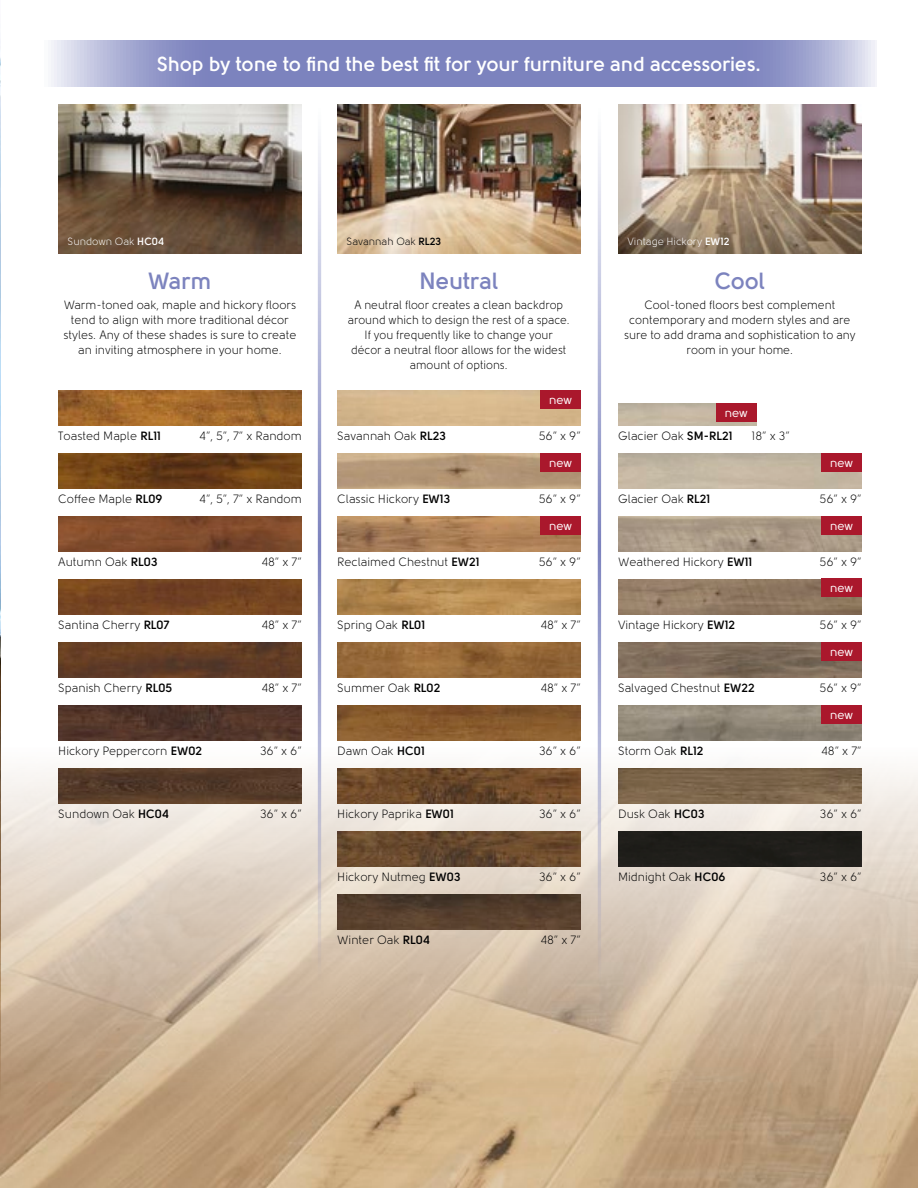
<style>
.page{position:relative;width:918px;height:1188px;background:#fff}
.page>*{position:absolute;margin:0;border:0;box-sizing:border-box;transform-origin:0 0}
.t1{font:700 23.4px "Solomon";color:#7c83be}
.t2{font:700 20.25px "Solomon";letter-spacing:.005em;color:#fff}
.t3{font:12px/15px "Solomon";color:#000;text-align:center}
.t4{font:12px/15px "Solomon";color:#000;text-align:center;scale:.95 1}
.t5{font:12px "Solomon";color:#fff}
.t6{font:10.5px "Solomon";color:#fff}
.t7{font:10.5px "Solomon";color:#000}
.s1{font-weight:700}
</style>
<div class="page">
<img style="left:0;top:41px;width:1px;height:707px">
<img style="left:0;top:748px;width:918px;height:440px">
<hr style="left:318px;top:105px;width:3px;height:875px;background:#7c83be">
<hr style="left:598px;top:105px;width:3px;height:875px;background:#7c83be">
<svg style="left:51px;top:41px;width:826px;height:46px;background:#8c92c5"></svg>
<img style="left:618px;top:453px;width:244px;height:36px">
<img style="left:618px;top:516px;width:244px;height:36px">
<img style="left:618px;top:705px;width:244px;height:36px">
<img style="left:618px;top:768px;width:244px;height:36px">
<div style="left:618px;top:831px;width:244px;height:36px;background:#1f1e1a"></div>
<img style="left:618px;top:579px;width:244px;height:36px">
<img style="left:337px;top:390px;width:244px;height:36px">
<img style="left:337px;top:516px;width:244px;height:36px">
<img style="left:337px;top:642px;width:244px;height:36px">
<img style="left:337px;top:768px;width:244px;height:36px">
<img style="left:337px;top:831px;width:244px;height:36px">
<img style="left:337px;top:579px;width:244px;height:36px">
<img style="left:337px;top:894px;width:244px;height:36px">
<img style="left:58px;top:390px;width:244px;height:36px">
<img style="left:58px;top:516px;width:244px;height:36px">
<img style="left:58px;top:579px;width:244px;height:36px">
<img style="left:58px;top:705px;width:244px;height:36px">
<img style="left:58px;top:453px;width:244px;height:36px">
<img style="left:58px;top:768px;width:244px;height:36px">
<img style="left:337px;top:705px;width:244px;height:36px">
<img style="left:58px;top:105px;width:244px;height:148px">
<img style="left:337px;top:105px;width:244px;height:148px">
<img style="left:618px;top:105px;width:244px;height:148px">
<img style="left:618px;top:642px;width:244px;height:36px">
<div style="left:541px;top:390px;width:40px;height:18px;background:#aa182c"></div>
<div style="left:541px;top:516px;width:40px;height:18px;background:#aa182c"></div>
<div style="left:821px;top:453px;width:41px;height:18px;background:#aa182c"></div>
<div style="left:821px;top:516px;width:41px;height:18px;background:#aa182c"></div>
<div style="left:821px;top:579px;width:41px;height:18px;background:#aa182c"></div>
<div style="left:821px;top:642px;width:41px;height:18px;background:#aa182c"></div>
<div style="left:821px;top:705px;width:41px;height:18px;background:#aa182c"></div>
<img style="left:337px;top:453px;width:244px;height:36px">
<div style="left:541px;top:453px;width:40px;height:18px;background:#aa182c"></div>
<img style="left:58px;top:642px;width:244px;height:36px">
<div style="left:716px;top:404px;width:40px;height:18px;background:#aa182c"></div>
<p class="t2" style="left:157px;top:52px;width:605px">Shop by tone to find the best fit for your furniture and accessories.</p>
<p class="t6" style="left:68px;top:236px;width:98px">Sundown Oak <span class="s1">HC04</span></p>
<p class="t7" style="left:347px;top:236px;width:96px">Savannah Oak <span class="s1">RL23</span></p>
<p class="t6" style="left:627px;top:236px;width:104px">Vintage Hickory <span class="s1">EW12</span></p>
<p class="t1" style="left:148px;top:267px;width:65px">Warm</p>
<p class="t3" style="left:64px;top:297px;width:234px">Warm-toned oak, maple and hickory floors tend to align with more traditional décor styles. Any of these shades is sure to create an inviting atmosphere in your home.</p>
<p class="t1" style="left:420px;top:267px;width:80px">Neutral</p>
<p class="t4" style="left:348px;top:297px;width:235px">A neutral floor creates a clean backdrop around which to design the rest of a space.<br>If you frequently like to change your<br>décor a neutral floor allows for the widest amount of options.</p>
<p class="t1" style="left:715px;top:267px;width:52px">Cool</p>
<p class="t3" style="left:624px;top:297px;width:233px">Cool-toned floors best complement contemporary and modern styles and are sure to add drama and sophistication to any room in your home.</p>
<p class="t5" style="left:549px;top:393px;width:24px">new</p>
<p class="t5" style="left:725px;top:406px;width:24px">new</p>
<p class="t3" style="left:58px;top:428px;width:104px">Toasted Maple <span class="s1">RL11</span></p>
<p class="t3" style="left:200px;top:428px;width:104px">4”, 5”, 7” x Random</p>
<p class="t3" style="left:337px;top:428px;width:110px">Savannah Oak <span class="s1">RL23</span></p>
<p class="t3" style="left:539px;top:428px;width:43px">56” x 9”</p>
<p class="t3" style="left:618px;top:428px;width:116px">Glacier Oak <span class="s1">SM-RL21</span></p>
<p class="t3" style="left:752px;top:428px;width:40px">18” x 3”</p>
<p class="t5" style="left:549px;top:456px;width:24px">new</p>
<p class="t5" style="left:830px;top:456px;width:24px">new</p>
<p class="t3" style="left:58px;top:491px;width:106px">Coffee Maple <span class="s1">RL09</span></p>
<p class="t3" style="left:200px;top:491px;width:104px">4”, 5”, 7” x Random</p>
<p class="t3" style="left:337px;top:491px;width:115px">Classic Hickory <span class="s1">EW13</span></p>
<p class="t3" style="left:539px;top:491px;width:43px">56” x 9”</p>
<p class="t3" style="left:618px;top:491px;width:94px">Glacier Oak <span class="s1">RL21</span></p>
<p class="t3" style="left:820px;top:491px;width:43px">56” x 9”</p>
<p class="t5" style="left:549px;top:519px;width:24px">new</p>
<p class="t5" style="left:830px;top:519px;width:24px">new</p>
<p class="t3" style="left:58px;top:554px;width:101px">Autumn Oak <span class="s1">RL03</span></p>
<p class="t3" style="left:262px;top:554px;width:42px">48” x 7”</p>
<p class="t3" style="left:337px;top:554px;width:144px">Reclaimed Chestnut <span class="s1">EW21</span></p>
<p class="t3" style="left:539px;top:554px;width:43px">56” x 9”</p>
<p class="t3" style="left:618px;top:554px;width:136px">Weathered Hickory <span class="s1">EW11</span></p>
<p class="t3" style="left:820px;top:554px;width:43px">56” x 9”</p>
<p class="t5" style="left:830px;top:582px;width:24px">new</p>
<p class="t3" style="left:58px;top:617px;width:113px">Santina Cherry <span class="s1">RL07</span></p>
<p class="t3" style="left:262px;top:617px;width:42px">48” x 7”</p>
<p class="t3" style="left:337px;top:617px;width:90px">Spring Oak <span class="s1">RL01</span></p>
<p class="t3" style="left:541px;top:617px;width:42px">48” x 7”</p>
<p class="t3" style="left:618px;top:617px;width:119px">Vintage Hickory <span class="s1">EW12</span></p>
<p class="t3" style="left:820px;top:617px;width:43px">56” x 9”</p>
<p class="t5" style="left:830px;top:645px;width:24px">new</p>
<p class="t3" style="left:58px;top:680px;width:116px">Spanish Cherry <span class="s1">RL05</span></p>
<p class="t3" style="left:262px;top:680px;width:42px">48” x 7”</p>
<p class="t3" style="left:337px;top:680px;width:105px">Summer Oak <span class="s1">RL02</span></p>
<p class="t3" style="left:541px;top:680px;width:42px">48” x 7”</p>
<p class="t3" style="left:618px;top:680px;width:138px">Salvaged Chestnut <span class="s1">EW22</span></p>
<p class="t3" style="left:820px;top:680px;width:43px">56” x 9”</p>
<p class="t5" style="left:830px;top:708px;width:24px">new</p>
<p class="t3" style="left:58px;top:743px;width:146px">Hickory Peppercorn <span class="s1">EW02</span></p>
<p class="t3" style="left:260px;top:743px;width:43px">36” x 6”</p>
<p class="t3" style="left:337px;top:743px;width:89px">Dawn Oak <span class="s1">HC01</span></p>
<p class="t3" style="left:539px;top:743px;width:43px">36” x 6”</p>
<p class="t3" style="left:618px;top:743px;width:87px">Storm Oak <span class="s1">RL12</span></p>
<p class="t3" style="left:822px;top:743px;width:42px">48” x 7”</p>
<p class="t3" style="left:58px;top:806px;width:112px">Sundown Oak <span class="s1">HC04</span></p>
<p class="t3" style="left:260px;top:806px;width:43px">36” x 6”</p>
<p class="t3" style="left:337px;top:806px;width:118px">Hickory Paprika <span class="s1">EW01</span></p>
<p class="t3" style="left:539px;top:806px;width:43px">36” x 6”</p>
<p class="t3" style="left:618px;top:806px;width:88px">Dusk Oak <span class="s1">HC03</span></p>
<p class="t3" style="left:820px;top:806px;width:43px">36” x 6”</p>
<p class="t3" style="left:337px;top:869px;width:125px">Hickory Nutmeg <span class="s1">EW03</span></p>
<p class="t3" style="left:539px;top:869px;width:43px">36” x 6”</p>
<p class="t3" style="left:618px;top:869px;width:109px">Midnight Oak <span class="s1">HC06</span></p>
<p class="t3" style="left:820px;top:869px;width:43px">36” x 6”</p>
<p class="t3" style="left:337px;top:932px;width:94px">Winter Oak <span class="s1">RL04</span></p>
<p class="t3" style="left:541px;top:932px;width:42px">48” x 7”</p>
</div>
